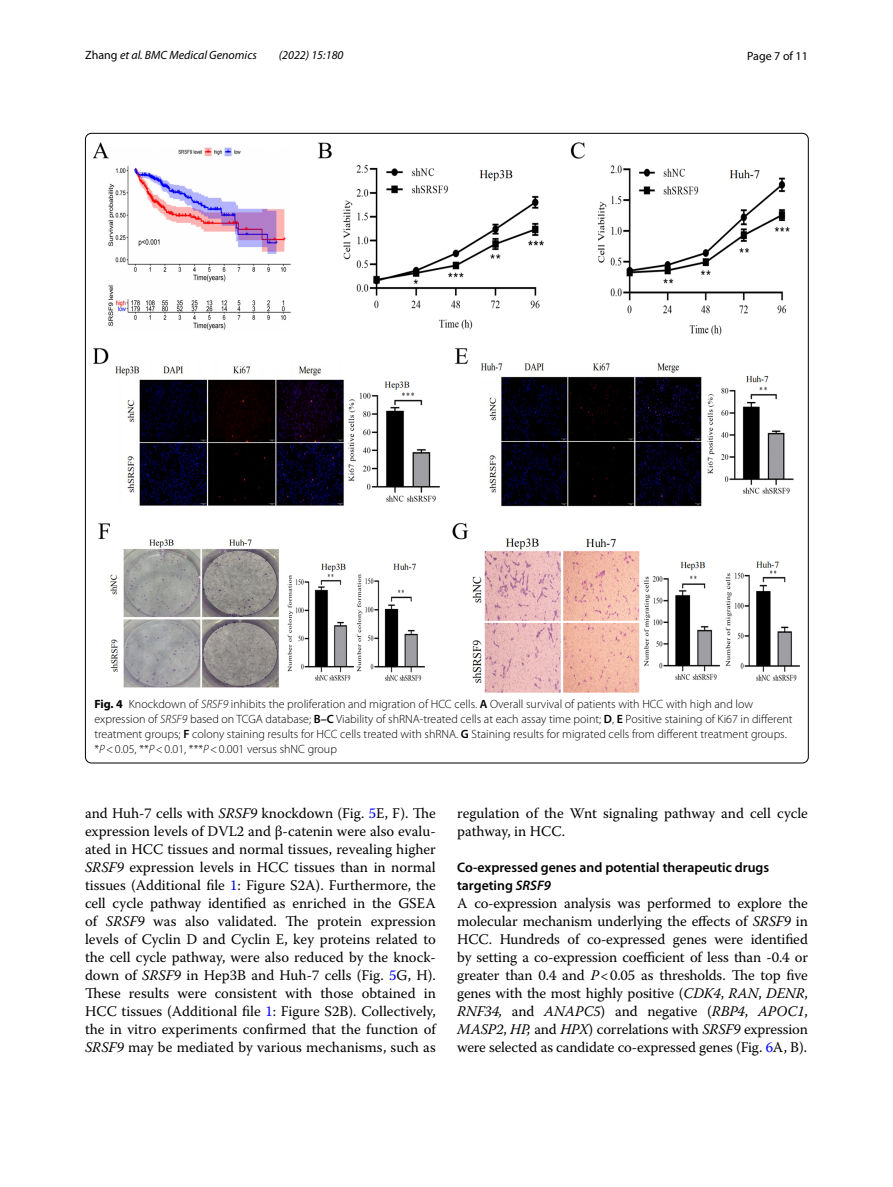
<style>
.page{position:relative;width:893px;height:1187px;background:#fff}
.page>*{position:absolute;margin:0;border:0;box-sizing:border-box;transform-origin:0 0}
.t1{font:14.7px/18px "Warnock Pro";color:#000;text-align:justify}
.t2{font:600 13.8px/18px "Myriad Pro";color:#000}
.t3{font:300 12px/15px "Myriad Pro";color:#000}
.t4{font:italic 12px "Myriad Pro";color:#000}
.t5{font:12px "Myriad Pro";color:#000}
.s1{font-style:normal}
.s2{font-weight:700}
.s3{font-style:italic}
.s4{font-weight:600}
.s5{color:#00f}
</style>
<div class="page">
<img style="left:94px;top:142px;width:706px;height:550px">
<p class="t4" style="left:85px;top:48px;width:173px"><span class="s1">Zhang</span> et al. BMC Medical Genomics</p>
<p class="t4" style="left:279px;top:48px;width:66px">(2022) 15:180</p>
<p class="t5" style="left:747px;top:48px;width:62px">Page 7 of 11</p>
<p class="t3" style="left:94px;top:696px;width:700px"><span class="s2">Fig. 4</span> Knockdown of <span class="s3">SRSF9</span> inhibits the proliferation and migration of HCC cells. <span class="s4">A</span> Overall survival of patients with HCC with high and low expression of <span class="s3">SRSF9</span> based on TCGA database; <span class="s4">B–C</span> Viability of shRNA-treated cells at each assay time point; <span class="s4">D</span>, <span class="s4">E</span> Positive staining of Ki67 in different treatment groups; <span class="s4">F</span> colony staining results for HCC cells treated with shRNA. <span class="s4">G</span> Staining results for migrated cells from different treatment groups. *<span class="s3">P</span>&lt;0.05, **<span class="s3">P</span>&lt;0.01, ***<span class="s3">P</span>&lt;0.001 versus shNC group</p>
<p class="t1" style="left:85px;top:804px;width:352px">and Huh-7 cells with <span class="s3">SRSF9</span> knockdown (Fig. <span class="s5">5</span>E, F). The expression levels of DVL2 and β-catenin were also evalu&shy;ated in HCC tissues and normal tissues, revealing higher <span class="s3">SRSF9</span> expression levels in HCC tissues than in normal tissues (Additional file <span class="s5">1</span>: Figure S2A). Furthermore, the cell cycle pathway identified as enriched in the GSEA of <span class="s3">SRSF9</span> was also validated. The protein expression levels of Cyclin D and Cyclin E, key proteins related to the cell cycle pathway, were also reduced by the knock&shy;down of <span class="s3">SRSF9</span> in Hep3B and Huh-7 cells (Fig. <span class="s5">5</span>G, H).<br>These results were consistent with those obtained in HCC tissues (Additional file <span class="s5">1</span>: Figure S2B). Collectively, the in vitro experiments confirmed that the function of <span class="s3">SRSF9</span> may be mediated by various mechanisms, such as</p>
<p class="t1" style="left:457px;top:804px;width:352px">regulation of the Wnt signaling pathway and cell cycle pathway, in HCC.</p>
<p class="t2" style="left:457px;top:858px;width:314px">Co‑expressed genes and potential therapeutic drugs targeting <span class="s3">SRSF9</span></p>
<p class="t1" style="left:457px;top:894px;width:352px">A co-expression analysis was performed to explore the molecular mechanism underlying the effects of <span class="s3">SRSF9</span> in HCC. Hundreds of co-expressed genes were identified by setting a co-expression coefficient of less than -0.4 or greater than 0.4 and <span class="s3">P</span>&lt;0.05 as thresholds. The top five genes with the most highly positive (<span class="s3">CDK4</span>, <span class="s3">RAN</span>, <span class="s3">DENR</span>, <span class="s3">RNF34,</span> and <span class="s3">ANAPC5</span>) and negative (<span class="s3">RBP4</span>, <span class="s3">APOC1</span>, <span class="s3">MASP2</span>, <span class="s3">HP,</span> and <span class="s3">HPX</span>) correlations with <span class="s3">SRSF9</span> expression were selected as candidate co-expressed genes (Fig. <span class="s5">6</span>A, B).</p>
</div>
